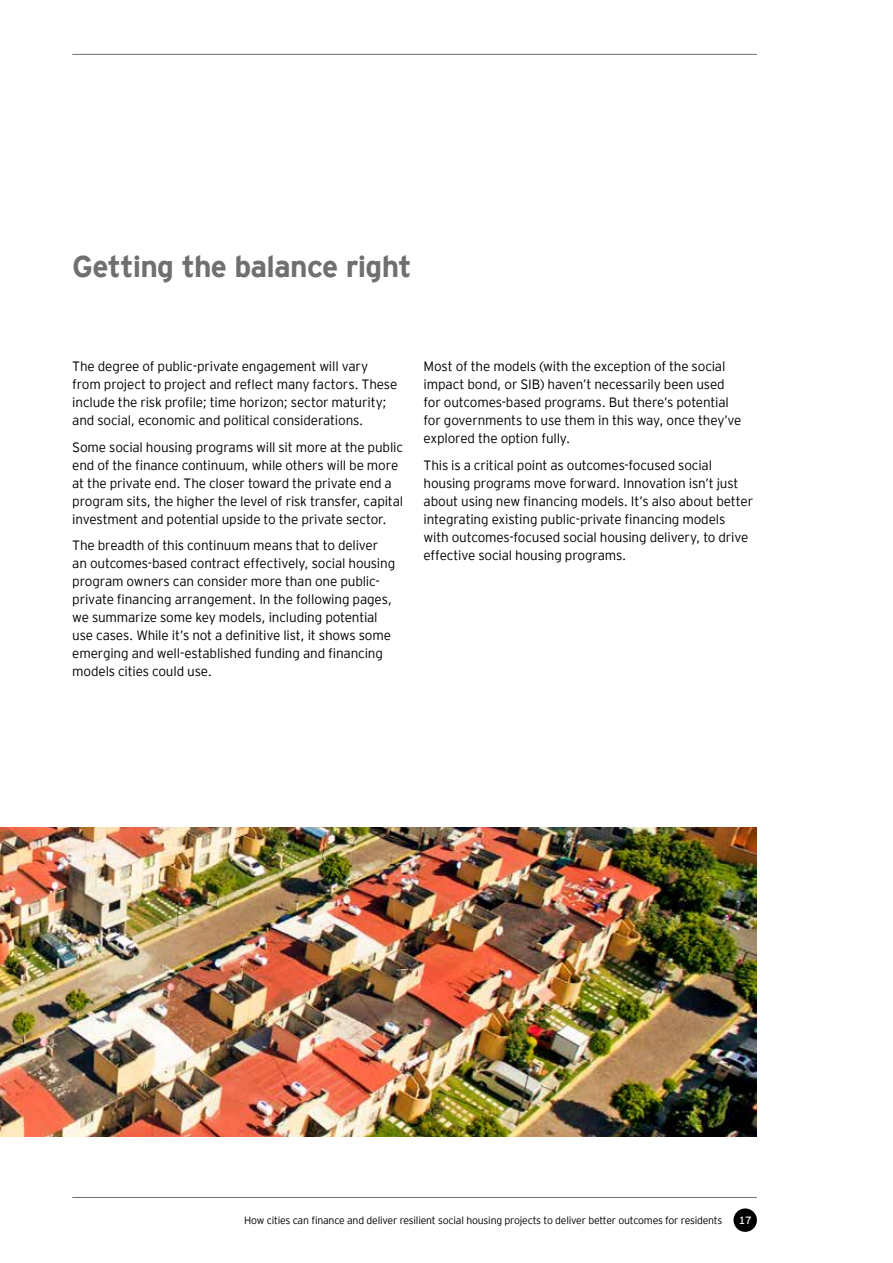
<style>
.page{position:relative;width:893px;height:1263px;background:#fff}
.page>*{position:absolute;margin:0;border:0;box-sizing:border-box;transform-origin:0 0}
.t1{font:700 30px "EY Interstate";letter-spacing:-.025em;color:#706f6f}
.t2{font:300 13.5px/18px "EY Interstate";letter-spacing:-.015em;color:#000}
.t3{font:300 10.5px "EY Interstate";letter-spacing:-.02em;color:#000}
.t4{font:10.5px "EY Interstate";color:#fff}
</style>
<div class="page">
<img style="left:0;top:827px;width:757px;height:310px">
<hr style="left:72px;top:1197px;width:685px;height:1px;background:#706f6f">
<hr style="left:72px;top:54px;width:685px;height:1px;background:#706f6f">
<div style="left:733px;top:1208px;width:24px;height:24px;background:#000;border-radius:50%"></div>
<h1 class="t1" style="left:72px;top:244px;width:341px">Getting the balance right</h1>
<p class="t2" style="left:72px;top:357px;width:327px">The degree of public-private engagement will vary from project to project and reflect many factors. These include the risk profile; time horizon; sector maturity; and social, economic and political considerations.</p>
<p class="t2" style="left:72px;top:437px;width:332px">Some social housing programs will sit more at the public end of the finance continuum, while others will be more at the private end. The closer toward the private end a program sits, the higher the level of risk transfer, capital investment and potential upside to the private sector.</p>
<p class="t2" style="left:72px;top:535px;width:324px">The breadth of this continuum means that to deliver an outcomes-based contract effectively, social housing program owners can consider more than one public&shy;private financing arrangement. In the following pages, we summarize some key models, including potential use cases. While it’s not a definitive list, it shows some emerging and well-established funding and financing models cities could use.</p>
<p class="t2" style="left:424px;top:356px;width:319px">Most of the models (with the exception of the social impact bond, or SIB) haven’t necessarily been used for outcomes-based programs. But there’s potential for governments to use them in this way, once they’ve explored the option fully.</p>
<p class="t2" style="left:424px;top:455px;width:331px">This is a critical point as outcomes-focused social housing programs move forward. Innovation isn’t just about using new financing models. It’s also about better integrating existing public-private financing models with outcomes-focused social housing delivery, to drive effective social housing programs.</p>
<p class="t3" style="left:244px;top:1213px;width:480px">How cities can finance and deliver resilient social housing projects to deliver better outcomes for residents</p>
<p class="t4" style="left:739px;top:1213px;width:14px">17</p>
</div>
